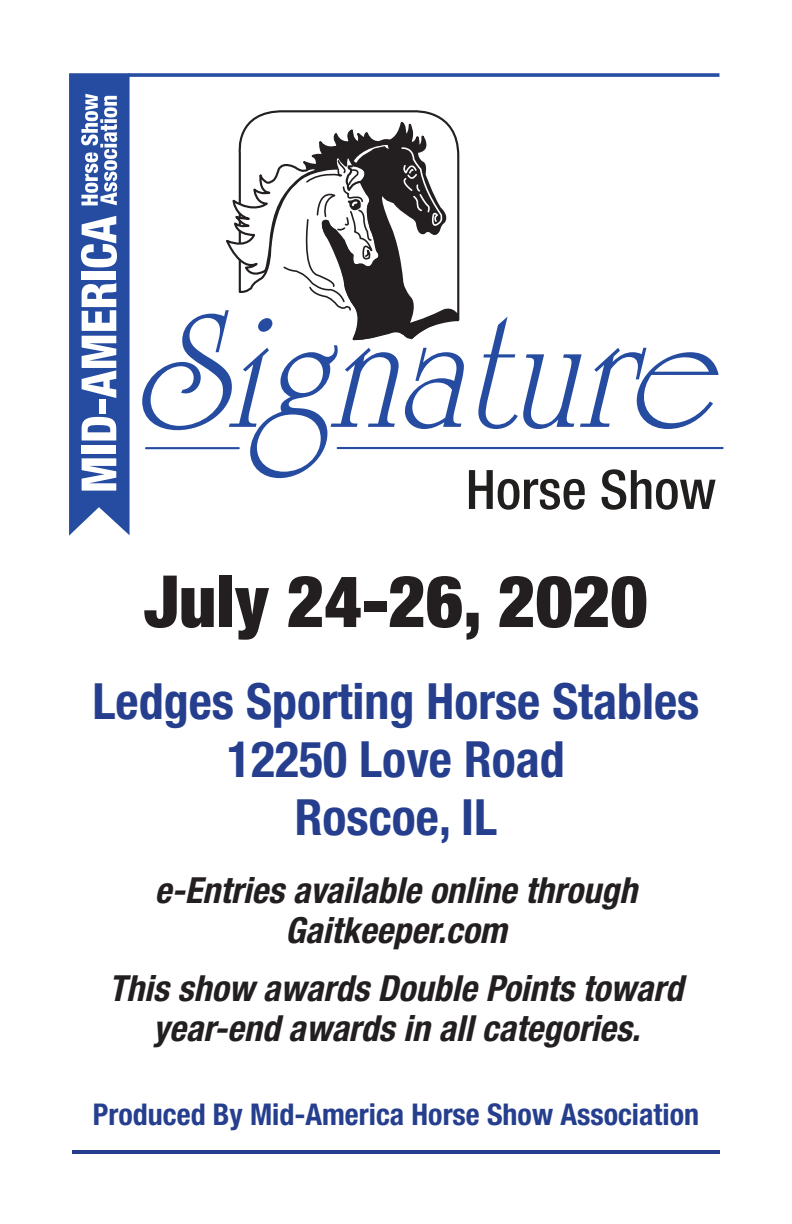
<style>
.page{position:relative;width:792px;height:1224px;background:#fff}
.page>*{position:absolute;margin:0;border:0;box-sizing:border-box;transform-origin:0 0}
.t1{font:900 condensed 72px "Helvetica Neue";color:#231f20}
.t2{font:700 condensed 50px/58px "Helvetica Neue";color:#253f8e;text-align:center}
.t3{font:italic 700 condensed 36px/40px "Helvetica Neue";color:#231f20;text-align:center}
.t4{font:700 condensed 30px "Helvetica Neue";color:#253f8e}
</style>
<div class="page">
<svg style="left:302px;top:110px;width:146px;height:13px"></svg>
<hr style="left:338px;top:447px;width:385px;height:2px;background:#254ca1">
<svg style="left:142px;top:123px;width:577px;height:387px"></svg>
<svg style="left:69px;top:73px;width:61px;height:463px"></svg>
<svg style="left:129px;top:73px;width:590px;height:4px;background:#395daa"></svg>
<hr style="left:72px;top:1150px;width:648px;height:4px;background:#253f8e">
<h1 class="t1" style="left:144px;top:557px;width:505px">July 24-26, 2020</h1>
<h2 class="t2" style="left:93px;top:671px;width:608px">Ledges Sporting Horse Stables<br>12250 Love Road<br>Roscoe, IL</h2>
<p class="t3" style="left:155px;top:870px;width:484px">e-Entries available online through<br>Gaitkeeper.com</p>
<p class="t3" style="left:109px;top:968px;width:576px">This show awards Double Points toward year-end awards in all categories.</p>
<p class="t4" style="left:93px;top:1097px;width:608px">Produced By Mid-America Horse Show Association</p>
</div>
